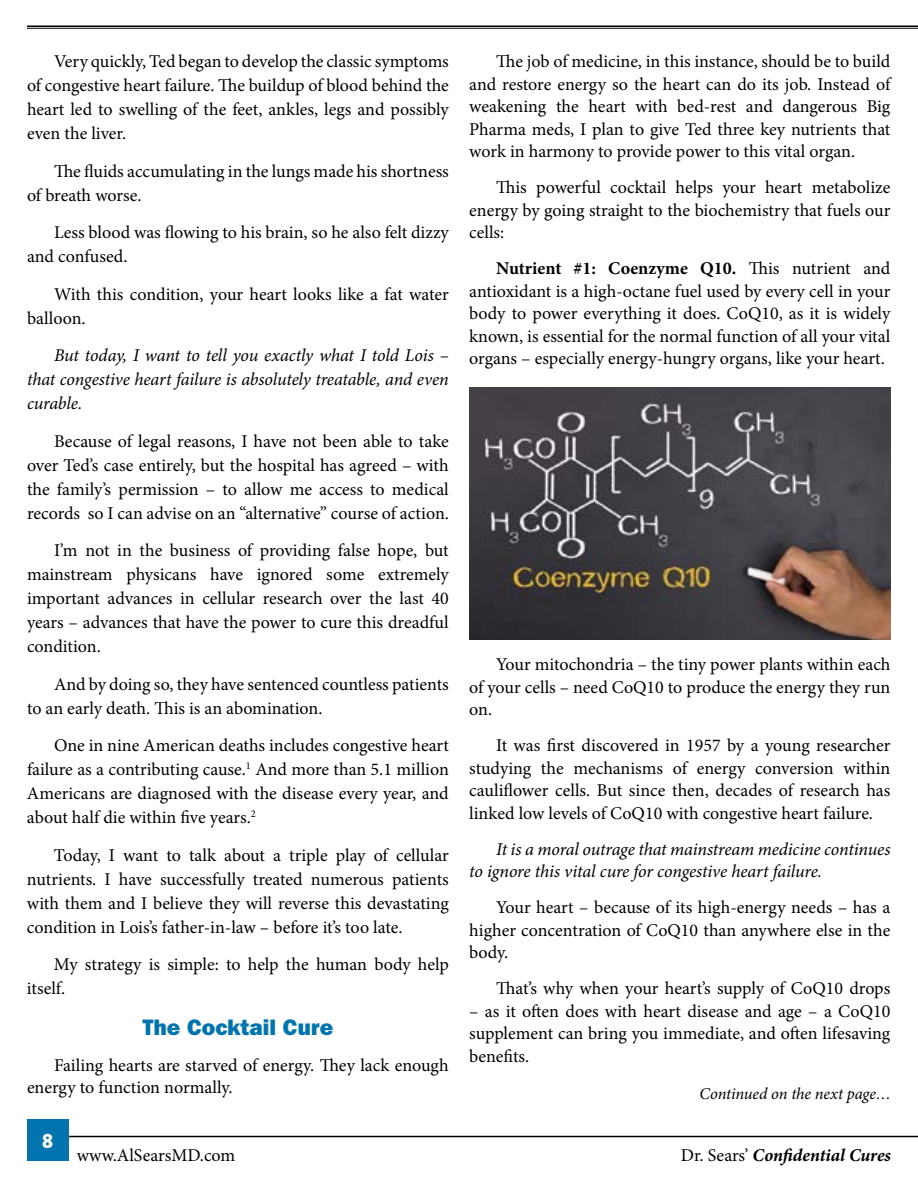
<style>
.page{position:relative;width:918px;height:1188px;background:#fff}
.page>*{position:absolute;margin:0;border:0;box-sizing:border-box;transform-origin:0 0}
.t1{font:22.5px "ITC Franklin Gothic Std Hvy";color:#0074af}
.t2{font:18px/24px "Minion Pro";color:#000;text-align:justify}
.t3{font:italic 18px/24px "Minion Pro";letter-spacing:-.01em;color:#000}
.t4{font:italic 700 18px "Minion Pro";letter-spacing:-.005em;color:#000}
.t5{font:700 18px "Penumbra Serif Std";color:#fff}
.t6{font:italic 16.5px "Minion Pro";letter-spacing:-.005em;color:#000}
.s1{font-weight:700}
.s2{font-weight:400;font-style:normal}
</style>
<div class="page">
<hr style="left:56px;top:1136px;width:862px;height:1px;background:#000">
<div style="left:27px;top:1120px;width:41px;height:41px;background:#0074af"></div>
<hr style="left:27px;top:26px;width:891px;height:1px;background:#000">
<hr style="left:27px;top:28px;width:891px;height:1px;background:#000">
<img style="left:469px;top:387px;width:421px;height:253px">
<p class="t2" style="left:27px;top:50px;width:423px;text-indent:27px">Very quickly, Ted began to develop the classic symptoms of congestive heart failure. The buildup of blood behind the heart led to swelling of the feet, ankles, legs and possibly even the liver.</p>
<p class="t2" style="left:27px;top:159px;width:423px;text-indent:27px">The fluids accumulating in the lungs made his shortness of breath worse.</p>
<p class="t2" style="left:27px;top:221px;width:423px;text-indent:27px">Less blood was flowing to his brain, so he also felt dizzy and confused.</p>
<p class="t2" style="left:27px;top:282px;width:423px;text-indent:27px">With this condition, your heart looks like a fat water balloon.</p>
<p class="t3" style="left:27px;top:343px;width:423px;text-align:justify;text-indent:27px">But today, I want to tell you exactly what I told Lois – that congestive heart failure is absolutely treatable, and even curable.</p>
<p class="t2" style="left:27px;top:429px;width:423px;text-indent:27px">Because of legal reasons, I have not been able to take over Ted’s case entirely, but the hospital has agreed – with the family’s permission – to allow me access to medical records so I can advise on an “alternative” course of action.</p>
<p class="t2" style="left:27px;top:539px;width:423px;text-indent:27px">I’m not in the business of providing false hope, but mainstream physicans have ignored some extremely important advances in cellular research over the last 40 years – advances that have the power to cure this dreadful condition.</p>
<p class="t2" style="left:27px;top:672px;width:423px;text-indent:27px">And by doing so, they have sentenced countless patients to an early death. This is an abomination.</p>
<p class="t2" style="left:27px;top:733px;width:423px;text-indent:27px">One in nine American deaths includes congestive heart failure as a contributing cause.<sup>1</sup> And more than 5.1 million Americans are diagnosed with the disease every year, and about half die within five years.<sup>2</sup></p>
<p class="t2" style="left:27px;top:843px;width:423px;text-indent:27px">Today, I want to talk about a triple play of cellular nutrients. I have successfully treated numerous patients with them and I believe they will reverse this devastating condition in Lois’s father-in-law – before it’s too late.</p>
<p class="t2" style="left:27px;top:953px;width:423px;text-indent:27px">My strategy is simple: to help the human body help itself.</p>
<p class="t1" style="left:143px;top:1014px;width:192px">The Cocktail Cure</p>
<p class="t2" style="left:27px;top:1054px;width:423px;line-height:22.5px;text-indent:27px">Failing hearts are starved of energy. They lack enough energy to function normally.</p>
<p class="t2" style="left:469px;top:50px;width:423px;line-height:22.5px;text-indent:27px">The job of medicine, in this instance, should be to build and restore energy so the heart can do its job. Instead of weakening the heart with bed-rest and dangerous Big Pharma meds, I plan to give Ted three key nutrients that work in harmony to provide power to this vital organ.</p>
<p class="t2" style="left:469px;top:176px;width:423px;line-height:22.5px;text-indent:27px">This powerful cocktail helps your heart metabolize energy by going straight to the biochemistry that fuels our cells:</p>
<p class="t2" style="left:469px;top:257px;width:423px;line-height:22.5px;text-indent:27px"><span class="s1">Nutrient #1: Coenzyme Q10.</span> This nutrient and antioxidant is a high-octane fuel used by every cell in your body to power everything it does. CoQ10, as it is widely known, is essential for the normal function of all your vital organs – especially energy-hungry organs, like your heart.</p>
<p class="t2" style="left:469px;top:653px;width:423px;line-height:22.5px;text-indent:27px">Your mitochondria – the tiny power plants within each of your cells – need CoQ10 to produce the energy they run on.</p>
<p class="t2" style="left:469px;top:734px;width:423px;line-height:22.5px;text-indent:27px">It was first discovered in 1957 by a young researcher studying the mechanisms of energy conversion within cauliflower cells. But since then, decades of research has linked low levels of CoQ10 with congestive heart failure.</p>
<p class="t3" style="left:469px;top:838px;width:423px;line-height:22.5px;text-indent:27px">It is a moral outrage that mainstream medicine continues to ignore this vital cure for congestive heart failure.</p>
<p class="t2" style="left:469px;top:896px;width:423px;line-height:22.5px;text-indent:27px">Your heart – because of its high-energy needs – has a higher concentration of CoQ10 than anywhere else in the body.</p>
<p class="t2" style="left:496px;top:977px;width:396px">That’s why when your heart’s supply of CoQ10 drops</p>
<p class="t2" style="left:469px;top:1000px;width:423px;line-height:22.5px">– as it often does with heart disease and age – a CoQ10 supplement can bring you immediate, and often lifesaving benefits.</p>
<p class="t6" style="left:700px;top:1082px;width:193px">Continued on the next page…</p>
<p class="t5" style="left:42px;top:1129px;width:13px">8</p>
<p class="t2" style="left:77px;top:1143px;width:160px">www.AlSearsMD.com</p>
<p class="t4" style="left:681px;top:1142px;width:212px"><span class="s2">Dr. Sears’</span> Confidential Cures</p>
</div>
